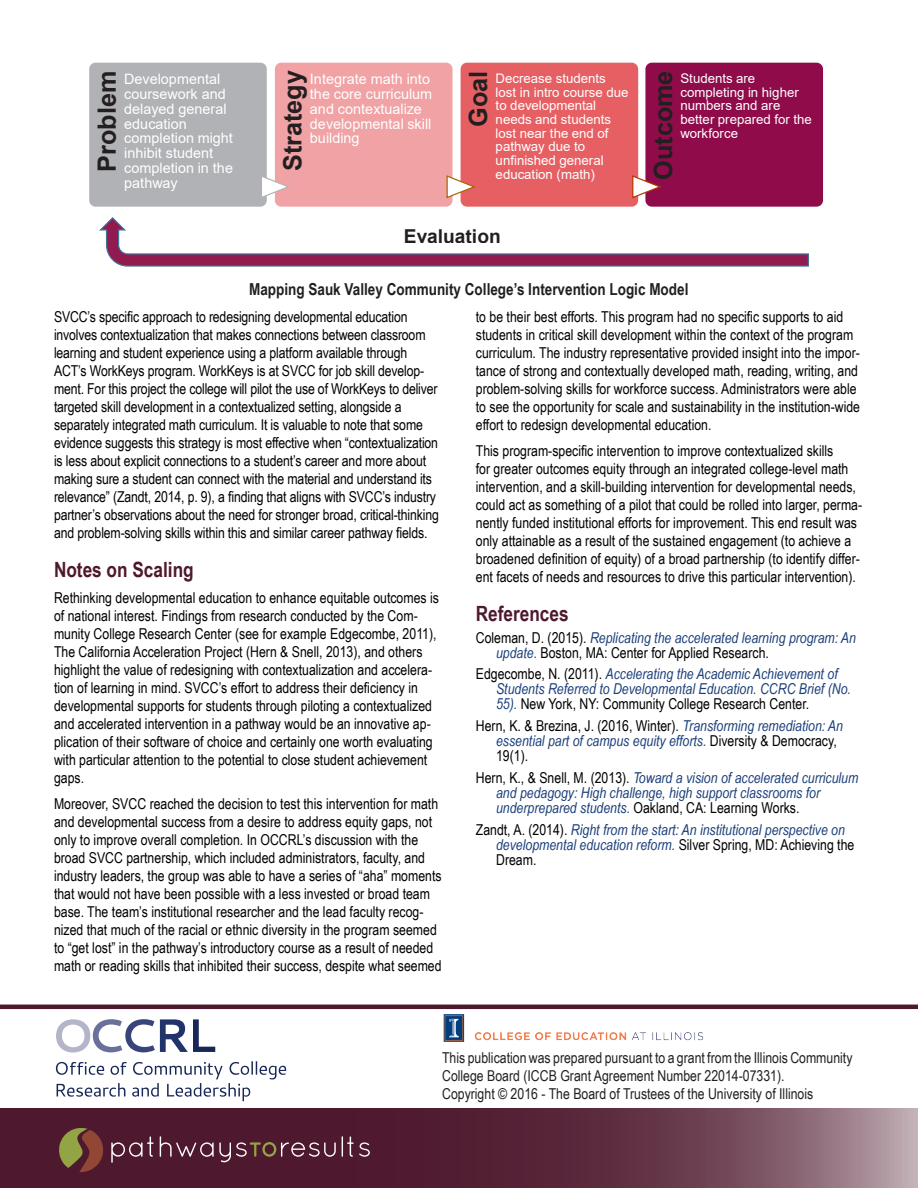
<style>
.page{position:relative;width:918px;height:1188px;background:#fff}
.page>*{position:absolute;margin:0;border:0;box-sizing:border-box;transform-origin:0 0}
.t1{font:700 25.2px "Arial";color:#231f20}
.t2{font:700 21px "Arial Narrow";color:#4e192e}
.t3{font:700 19.2px "Arial";color:#231f20}
.t4{font:17.25px "Cantarell";color:#231f20}
.t5{font:700 16.5px "Arial Narrow";color:#231f20}
.t6{font:15px/18px "Arial Narrow";color:#000}
.t7{font:italic 15px/15px "Arial Narrow";color:#1b3f7a}
.t8{font:15px/18px "Arial Narrow";color:#231f20}
.t9{font:14.4px/14.9px "Arial";color:#fff}
.t10{font:13.2px/13.6px "Arial";color:#fff}
.t11{font:11.55px "Cantarell";letter-spacing:.005em;color:#231f20}
.s1{font-style:italic;color:#1b3f7a}
.s2{font-style:normal;color:#000}
</style>
<div class="page">
<svg style="left:1px;top:1108px;width:917px;height:80px;background:#643648"></svg>
<svg style="left:58px;top:1126px;width:47px;height:46px;background:#744e36"></svg>
<svg style="left:111px;top:1136px;width:43px;height:27px"></svg>
<svg style="left:160px;top:1136px;width:176px;height:26px;background:#633545"></svg>
<svg style="left:342px;top:1136px;width:28px;height:21px"></svg>
<img style="left:443px;top:1014px;width:261px;height:28px">
<svg style="left:56px;top:1061px;width:230px;height:40px"></svg>
<svg style="left:56px;top:1019px;width:159px;height:34px"></svg>
<hr style="left:0;top:1005px;width:918px;height:4px;background:#4e192e">
<div style="left:87px;top:61px;width:182px;height:147px;background:#b1b2b6;border:2px solid #fff;border-radius:7px"></div>
<div style="left:273px;top:61px;width:181px;height:147px;background:#f0a2a4;border:2px solid #fff;border-radius:7px"></div>
<svg style="left:262px;top:175px;width:28px;height:24px"></svg>
<div style="left:459px;top:61px;width:181px;height:147px;background:#e66063;border:2px solid #fff;border-radius:7px"></div>
<svg style="left:446px;top:175px;width:30px;height:24px"></svg>
<div style="left:644px;top:61px;width:181px;height:147px;background:#8f0b4a;border:2px solid #fff;border-radius:7px"></div>
<svg style="left:632px;top:175px;width:29px;height:24px"></svg>
<svg style="left:99px;top:217px;width:710px;height:50px"></svg>
<h1 class="t1" style="left:89px;top:172px;width:102px;rotate:-90deg">Problem</h1>
<p class="t9" style="left:124px;top:71px;width:110px">Developmental coursework and delayed general education completion might inhibit student completion in the pathway</p>
<h1 class="t1" style="left:275px;top:171px;width:102px;rotate:-90deg">Strategy</h1>
<p class="t9" style="left:310px;top:71px;width:124px">Integrate math into the core curriculum and contextualize developmental skill building</p>
<h1 class="t1" style="left:461px;top:127px;width:58px;rotate:-90deg">Goal</h1>
<p class="t10" style="left:496px;top:71px;width:134px">Decrease students lost in intro course due to developmental needs and students lost near the end of pathway due to unfinished general education (math)</p>
<h1 class="t1" style="left:646px;top:180px;width:111px;rotate:-90deg">Outcome</h1>
<p class="t10" style="left:681px;top:71px;width:133px">Students are completing in higher numbers and are better prepared for the workforce</p>
<p class="t3" style="left:404px;top:222px;width:98px">Evaluation</p>
<p class="t5" style="left:249px;top:277px;width:441px">Mapping Sauk Valley Community College’s Intervention Logic Model</p>
<p class="t6" style="left:54px;top:307px;width:387px">SVCC’s specific approach to redesigning developmental education involves contextualization that makes connections between classroom learning and student experience using a platform available through ACT’s WorkKeys program. WorkKeys is at SVCC for job skill develop&shy;ment. For this project the college will pilot the use of WorkKeys to deliver targeted skill development in a contextualized setting, alongside a separately integrated math curriculum. It is valuable to note that some evidence suggests this strategy is most effective when “contextualization is less about explicit connections to a student’s career and more about making sure a student can connect with the material and understand its relevance” (Zandt, 2014, p. 9), a finding that aligns with SVCC’s industry partner’s observations about the need for stronger broad, critical-thinking and problem-solving skills within this and similar career pathway fields.</p>
<h2 class="t2" style="left:54px;top:553px;width:141px">Notes on Scaling</h2>
<p class="t6" style="left:54px;top:588px;width:386px">Rethinking developmental education to enhance equitable outcomes is of national interest. Findings from research conducted by the Com&shy;munity College Research Center (see for example Edgecombe, 2011), The California Acceleration Project (Hern &amp; Snell, 2013), and others highlight the value of redesigning with contextualization and accelera&shy;tion of learning in mind. SVCC’s effort to address their deficiency in developmental supports for students through piloting a contextualized and accelerated intervention in a pathway would be an innovative ap&shy;plication of their software of choice and certainly one worth evaluating with particular attention to the potential to close student achievement gaps.</p>
<p class="t6" style="left:54px;top:794px;width:389px">Moreover, SVCC reached the decision to test this intervention for math and developmental success from a desire to address equity gaps, not only to improve overall completion. In OCCRL’s discussion with the broad SVCC partnership, which included administrators, faculty, and industry leaders, the group was able to have a series of “aha” moments that would not have been possible with a less invested or broad team base. The team’s institutional researcher and the lead faculty recog&shy;nized that much of the racial or ethnic diversity in the program seemed to “get lost” in the pathway’s introductory course as a result of needed math or reading skills that inhibited their success, despite what seemed</p>
<p class="t4" style="left:125px;top:784px;width:258px">Cantarell: White Background f.1</p>
<p class="t11" style="left:55px;top:849px;width:82px">Horizontal Left</p>
<p class="t6" style="left:476px;top:307px;width:386px">to be their best efforts. This program had no specific supports to aid students in critical skill development within the context of the program curriculum. The industry representative provided insight into the impor&shy;tance of strong and contextually developed math, reading, writing, and problem-solving skills for workforce success. Administrators were able to see the opportunity for scale and sustainability in the institution-wide effort to redesign developmental education.</p>
<p class="t6" style="left:476px;top:441px;width:388px">This program-specific intervention to improve contextualized skills<br>for greater outcomes equity through an integrated college-level math intervention, and a skill-building intervention for developmental needs, could act as something of a pilot that could be rolled into larger, perma&shy;nently funded institutional efforts for improvement. This end result was only attainable as a result of the sustained engagement (to achieve a broadened definition of equity) of a broad partnership (to identify differ&shy;ent facets of needs and resources to drive this particular intervention).</p>
<h2 class="t2" style="left:476px;top:597px;width:94px">References</h2>
<p class="t6" style="left:496px;top:629px;width:361px;line-height:15px;text-indent:-20px">Coleman, D. (2015). <span class="s1">Replicating the accelerated learning program: An update.</span> Boston, MA: Center for Applied Research.</p>
<p class="t7" style="left:496px;top:666px;width:356px;text-indent:-20px"><span class="s2">Edgecombe, N. (2011).</span> Accelerating the Academic Achievement of<br>Students Referred to Developmental Education. CCRC Brief (No.<br>55). <span class="s2">New York, NY: Community College Research Center.</span></p>
<p class="t7" style="left:496px;top:718px;width:348px;text-indent:-20px"><span class="s2">Hern, K. &amp; Brezina, J. (2016, Winter).</span> Transforming remediation: An essential part of campus equity efforts. <span class="s2">Diversity &amp; Democracy,<br>19(1).</span></p>
<p class="t7" style="left:496px;top:770px;width:364px;text-indent:-20px"><span class="s2">Hern, K., &amp; Snell, M. (2013).</span> Toward a vision of accelerated curriculum and pedagogy: High challenge, high support classrooms for underprepared students. <span class="s2">Oakland, CA: Learning Works.</span></p>
<p class="t7" style="left:496px;top:821px;width:360px;text-indent:-20px"><span class="s2">Zandt, A. (2014).</span> Right from the start: An institutional perspective on developmental education reform. <span class="s2">Silver Spring, MD: Achieving the<br>Dream.</span></p>
<p class="t8" style="left:442px;top:1048px;width:412px">This publication was prepared pursuant to a grant from the Illinois Community<br>College Board (ICCB Grant Agreement Number 22014-07331).<br>Copyright © 2016 - The Board of Trustees of the University of Illinois</p>
</div>
